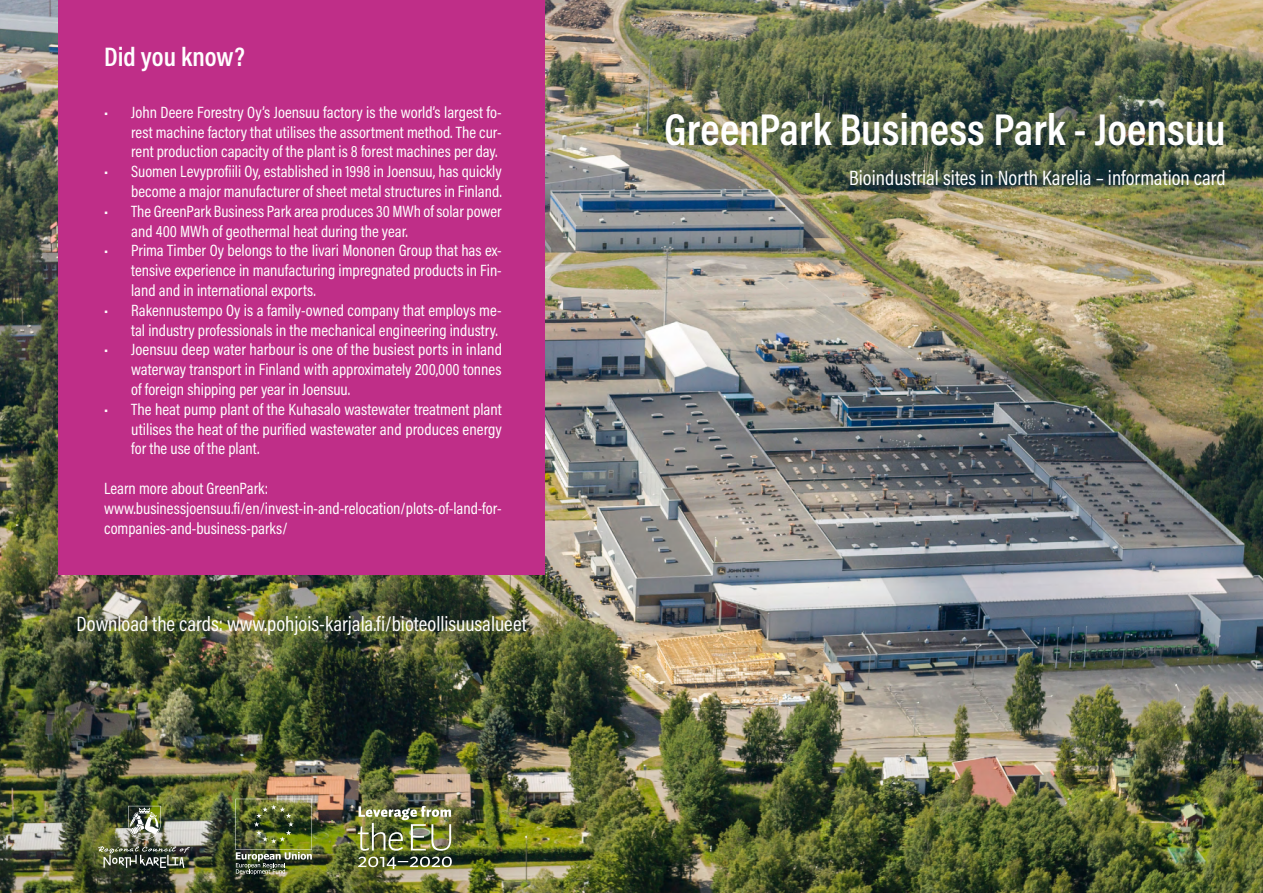
<style>
.page{position:relative;width:1263px;height:893px;background:#fff}
.page>*{position:absolute;margin:0;border:0;box-sizing:border-box;transform-origin:0 0}
.t1{font:600 45px "Acumin Pro Cond";color:#fff}
.otsikko_2{font:600 27px "Acumin Pro Cond";color:#fff}
.t2{font:21px "Acumin Pro Cond";color:#fff}
.t3{font:16.5px/19.8px "Acumin Pro Cond";color:#fff;text-align:justify}
</style>
<div class="page">
<img style="left:0;top:0;width:1263px;height:893px">
<div style="left:58px;top:0;width:487px;height:574px;background:#bf2e88"></div>
<svg style="left:128px;top:806px;width:33px;height:34px"></svg>
<svg style="left:98px;top:846px;width:92px;height:22px;background:#5a6151"></svg>
<img style="left:358px;top:806px;width:94px;height:63px">
<img style="left:235px;top:799px;width:77px;height:76px">
<p class="otsikko_2" style="left:104px;top:39px;width:142px">Did you know?</p>
<p class="t3" style="left:131px;top:102px;width:372px;text-indent:-27px">• John Deere Forestry Oy’s Joensuu factory is the world’s largest fo&shy;rest machine factory that utilises the assortment method. The cur&shy;rent production capacity of the plant is 8 forest machines per day.</p>
<p class="t3" style="left:104px;top:161px;width:399px;text-align:right">• Suomen Levyprofiili Oy, established in 1998 in Joensuu, has quickly become a major manufacturer of sheet metal structures in Finland.</p>
<p class="t3" style="left:131px;top:201px;width:372px;text-indent:-27px">• The GreenPark Business Park area produces 30 MWh of solar power and 400 MWh of geothermal heat during the year.</p>
<p class="t3" style="left:131px;top:240px;width:372px;text-indent:-27px">• Prima Timber Oy belongs to the Iivari Mononen Group that has ex&shy;tensive experience in manufacturing impregnated products in Fin&shy;land and in international exports.</p>
<p class="t3" style="left:104px;top:300px;width:399px;text-align:right">• Rakennustempo Oy is a family-owned company that employs me&shy;tal industry professionals in the mechanical engineering industry.</p>
<p class="t3" style="left:131px;top:339px;width:372px;text-indent:-27px">• Joensuu deep water harbour is one of the busiest ports in inland waterway transport in Finland with approximately 200,000 tonnes of foreign shipping per year in Joensuu.</p>
<p class="t3" style="left:131px;top:399px;width:372px;text-indent:-27px">• The heat pump plant of the Kuhasalo wastewater treatment plant utilises the heat of the purified wastewater and produces energy for the use of the plant.</p>
<p class="t3" style="left:104px;top:478px;width:166px">Learn more about GreenPark:</p>
<p class="t3" style="left:104px;top:498px;width:399px">www.businessjoensuu.fi/en/invest-in-and-relocation/plots-of-land-for&shy;companies-and-business-parks/</p>
<p class="t2" style="left:77px;top:610px;width:452px">Download the cards: www.pohjois-karjala.fi/bioteollisuusalueet</p>
<h1 class="t1" style="left:664px;top:100px;width:563px">GreenPark Business Park - Joensuu</h1>
<p class="t2" style="left:849px;top:164px;width:378px">Bioindustrial sites in North Karelia – information card</p>
</div>
